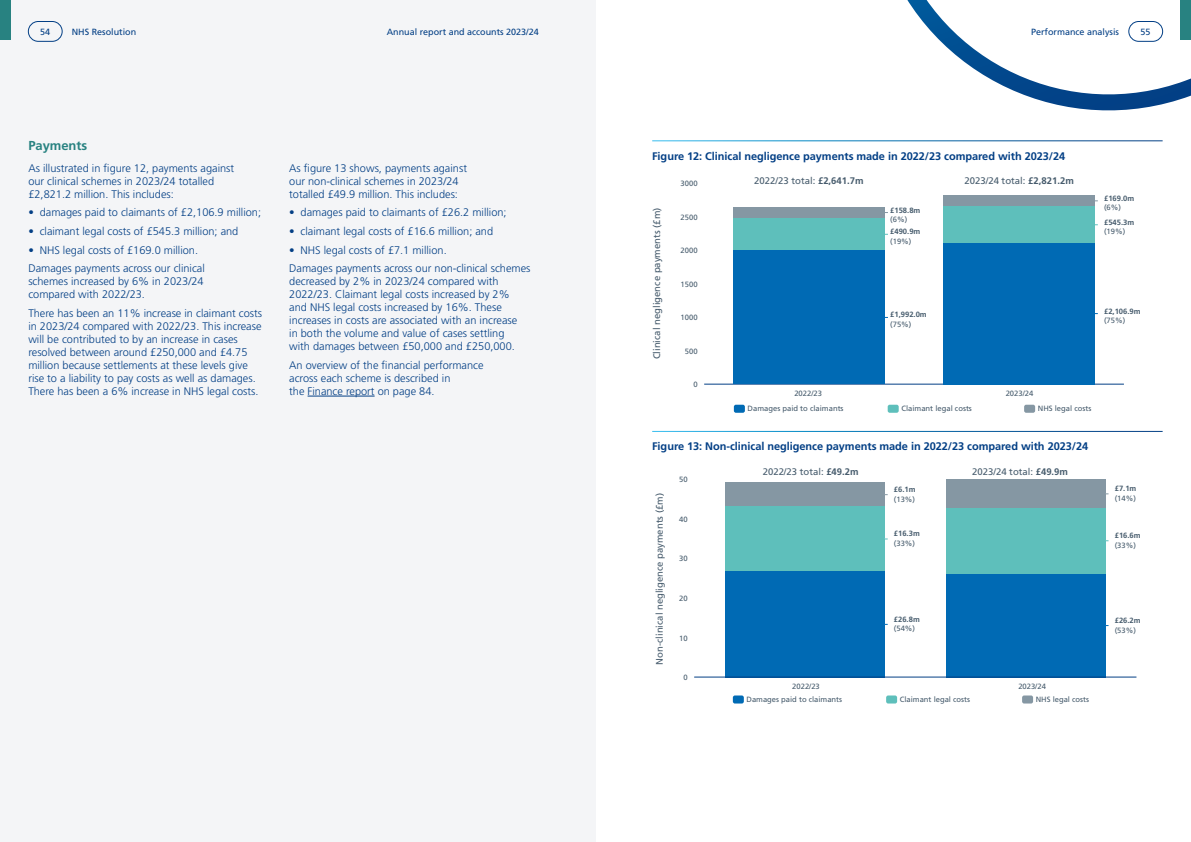
<style>
.page{position:relative;width:1191px;height:842px;background:#fff}
.page>*{position:absolute;margin:0;border:0;box-sizing:border-box;transform-origin:0 0}
.H3_Body_Span_Columns{font:700 13px "Frutiger LT Std";letter-spacing:-.005em;color:#288281}
.Body_copy{font:300 11px/13px "Frutiger LT Std";color:#033f85}
.Body_Copy_Bullets{font:300 11px "Frutiger LT Std";color:#033f85}
.Figure_legend{font:700 11px "Frutiger LT Std";letter-spacing:-.005em;color:#033f85}
.t1{font:9.6px "Frutiger LT Std";color:#475c6d}
.t2{font:9.5px "Frutiger LT Std";color:#475c6d}
.t3{font:9px "Frutiger LT Std";color:#033f85}
.t4{font:7.6px "Frutiger LT Std";color:#475c6d}
.t5{font:700 7.6px/9.5px "Frutiger LT Std";color:#475c6d}
.s1{font-weight:700}
.s2{font-weight:400}
</style>
<div class="page">
<div style="left:0;top:0;width:595px;height:842px;background:#f4f5f7"></div>
<hr style="left:307px;top:396px;width:67px;height:1px;background:#033f85">
<hr style="left:704px;top:384px;width:420px;height:1px;background:#033f85">
<div style="left:733px;top:207px;width:151px;height:11px;background:#8597a3"></div>
<div style="left:943px;top:195px;width:151px;height:11px;background:#8597a3"></div>
<div style="left:733px;top:218px;width:151px;height:33px;background:#5ebfbb"></div>
<div style="left:943px;top:206px;width:151px;height:37px;background:#5ebfbb"></div>
<div style="left:733px;top:251px;width:151px;height:133px;background:#006ab4"></div>
<div style="left:943px;top:243px;width:151px;height:141px;background:#006ab4"></div>
<div style="left:734px;top:405px;width:11px;height:8px;background:#006ab4;border-radius:2px"></div>
<div style="left:887px;top:405px;width:11px;height:8px;background:#5ebfbb;border-radius:2px"></div>
<div style="left:1024px;top:405px;width:11px;height:8px;background:#8597a3;border-radius:2px"></div>
<div style="left:725px;top:571px;width:159px;height:106px;background:#006ab4"></div>
<div style="left:946px;top:574px;width:159px;height:103px;background:#006ab4"></div>
<div style="left:733px;top:695px;width:11px;height:8px;background:#006ab4;border-radius:2px"></div>
<div style="left:886px;top:695px;width:11px;height:8px;background:#5ebfbb;border-radius:2px"></div>
<div style="left:1022px;top:695px;width:11px;height:8px;background:#8597a3;border-radius:2px"></div>
<hr style="left:694px;top:677px;width:442px;height:1px;background:#033f85">
<div style="left:725px;top:483px;width:159px;height:24px;background:#8597a3"></div>
<div style="left:946px;top:480px;width:159px;height:28px;background:#8597a3"></div>
<div style="left:725px;top:507px;width:159px;height:64px;background:#5ebfbb"></div>
<div style="left:946px;top:508px;width:159px;height:66px;background:#5ebfbb"></div>
<div style="left:28px;top:21px;width:35px;height:21px;border:1px solid #033f85;border-radius:10px"></div>
<div style="left:0;top:0;width:11px;height:40px;background:#288281"></div>
<svg style="left:828px;top:0;width:363px;height:142px"></svg>
<p class="t3" style="left:40px;top:26px;width:12px">54</p>
<p class="t3" style="left:72px;top:27px;width:66px">NHS Resolution</p>
<p class="t3" style="left:387px;top:26px;width:154px">Annual report and accounts 2023/24</p>
<p class="t3" style="left:1031px;top:26px;width:90px">Performance analysis</p>
<p class="t3" style="left:1140px;top:26px;width:12px">55</p>
<h2 class="H3_Body_Span_Columns" style="left:28px;top:138px;width:60px">Payments</h2>
<p class="Body_copy" style="left:28px;top:161px;width:207px">As illustrated in figure 12, payments against our clinical schemes in 2023/24 totalled £2,821.2 million. This includes:</p>
<p class="Body_Copy_Bullets" style="left:28px;top:206px;width:234px">• damages paid to claimants of £2,106.9 million;</p>
<p class="Body_Copy_Bullets" style="left:28px;top:225px;width:211px">• claimant legal costs of £545.3 million; and</p>
<p class="Body_Copy_Bullets" style="left:28px;top:244px;width:171px">• NHS legal costs of £169.0 million.</p>
<p class="Body_copy" style="left:28px;top:262px;width:178px;text-align:justify">Damages payments across our clinical schemes increased by 6% in 2023/24 compared with 2022/23.</p>
<p class="Body_copy" style="left:28px;top:307px;width:235px">There has been an 11% increase in claimant costs in 2023/24 compared with 2022/23. This increase will be contributed to by an increase in cases resolved between around £250,000 and £4.75 million because settlements at these levels give rise to a liability to pay costs as well as damages.<br>There has been a 6% increase in NHS legal costs.</p>
<p class="Body_copy" style="left:289px;top:161px;width:179px">As figure 13 shows, payments against our non-clinical schemes in 2023/24 totalled £49.9 million. This includes:</p>
<p class="Body_Copy_Bullets" style="left:289px;top:206px;width:219px">• damages paid to claimants of £26.2 million;</p>
<p class="Body_Copy_Bullets" style="left:289px;top:225px;width:205px">• claimant legal costs of £16.6 million; and</p>
<p class="Body_Copy_Bullets" style="left:289px;top:244px;width:159px">• NHS legal costs of £7.1 million.</p>
<p class="Body_copy" style="left:289px;top:262px;width:243px">Damages payments across our non-clinical schemes decreased by 2% in 2023/24 compared with 2022/23. Claimant legal costs increased by 2%<br>and NHS legal costs increased by 16%. These increases in costs are associated with an increase<br>in both the volume and value of cases settling<br>with damages between £50,000 and £250,000.</p>
<p class="Body_copy" style="left:289px;top:359px;width:196px">An overview of the financial performance across each scheme is described in<br>the Finance report on page 84.</p>
<p class="Figure_legend" style="left:652px;top:149px;width:414px">Figure 12: Clinical negligence payments made in 2022/23 compared with 2023/24</p>
<p class="t1" style="left:651px;top:359px;width:153px;rotate:-90deg">Clinical negligence payments (£m)</p>
<p class="t4" style="left:680px;top:179px;width:18px">3000</p>
<p class="t4" style="left:680px;top:213px;width:18px">2500</p>
<p class="t4" style="left:680px;top:246px;width:18px">2000</p>
<p class="t4" style="left:680px;top:279px;width:18px">1500</p>
<p class="t4" style="left:680px;top:313px;width:18px">1000</p>
<p class="t4" style="left:685px;top:346px;width:14px">500</p>
<p class="t4" style="left:693px;top:380px;width:6px">0</p>
<p class="t1" style="left:754px;top:175px;width:111px">2022/23 total: <span class="s1">£2,641.7m</span></p>
<p class="t1" style="left:964px;top:175px;width:111px">2023/24 total: <span class="s1">£2,821.2m</span></p>
<p class="t5" style="left:1104px;top:193px;width:32px">£169.0m</p>
<p class="t5" style="left:890px;top:205px;width:32px">£158.8m</p>
<p class="t4" style="left:1104px;top:203px;width:18px">(6%)</p>
<p class="t4" style="left:890px;top:215px;width:18px">(6%)</p>
<p class="t5" style="left:1104px;top:217px;width:32px">£545.3m <span class="s2">(19%)</span></p>
<p class="t5" style="left:890px;top:227px;width:32px">£490.9m <span class="s2">(19%)</span></p>
<p class="t5" style="left:890px;top:310px;width:38px">£1,992.0m <span class="s2">(75%)</span></p>
<p class="t5" style="left:1104px;top:306px;width:38px">£2,106.9m <span class="s2">(75%)</span></p>
<p class="t4" style="left:794px;top:389px;width:29px">2022/23</p>
<p class="t4" style="left:1005px;top:389px;width:29px">2023/24</p>
<p class="t4" style="left:747px;top:404px;width:97px">Damages paid to claimants</p>
<p class="t4" style="left:901px;top:404px;width:72px">Claimant legal costs</p>
<p class="t4" style="left:1037px;top:404px;width:55px">NHS legal costs</p>
<p class="Figure_legend" style="left:652px;top:440px;width:437px">Figure 13: Non-clinical negligence payments made in 2022/23 compared with 2023/24</p>
<p class="t2" style="left:654px;top:665px;width:173px;rotate:-90deg">Non-clinical negligence payments (£m)</p>
<p class="t4" style="left:679px;top:475px;width:10px">50</p>
<p class="t4" style="left:679px;top:515px;width:10px">40</p>
<p class="t4" style="left:679px;top:554px;width:10px">30</p>
<p class="t4" style="left:679px;top:594px;width:10px">20</p>
<p class="t4" style="left:679px;top:634px;width:10px">10</p>
<p class="t4" style="left:683px;top:673px;width:6px">0</p>
<p class="t2" style="left:763px;top:466px;width:97px">2022/23 total: <span class="s1">£49.2m</span></p>
<p class="t2" style="left:972px;top:466px;width:97px">2023/24 total: <span class="s1">£49.9m</span></p>
<p class="t5" style="left:894px;top:485px;width:23px">£6.1m <span class="s2">(13%)</span></p>
<p class="t5" style="left:894px;top:529px;width:27px">£16.3m <span class="s2">(33%)</span></p>
<p class="t5" style="left:894px;top:614px;width:27px">£26.8m <span class="s2">(54%)</span></p>
<p class="t4" style="left:792px;top:682px;width:29px">2022/23</p>
<p class="t4" style="left:1018px;top:682px;width:29px">2023/24</p>
<p class="t4" style="left:746px;top:695px;width:97px">Damages paid to claimants</p>
<p class="t4" style="left:899px;top:695px;width:72px">Claimant legal costs</p>
<p class="t4" style="left:1035px;top:695px;width:55px">NHS legal costs</p>
<p class="t5" style="left:1114px;top:484px;width:23px">£7.1m <span class="s2">(14%)</span></p>
<p class="t5" style="left:1114px;top:531px;width:27px">£16.6m <span class="s2">(33%)</span></p>
<p class="t5" style="left:1114px;top:616px;width:27px">£26.2m <span class="s2">(53%)</span></p>
</div>
